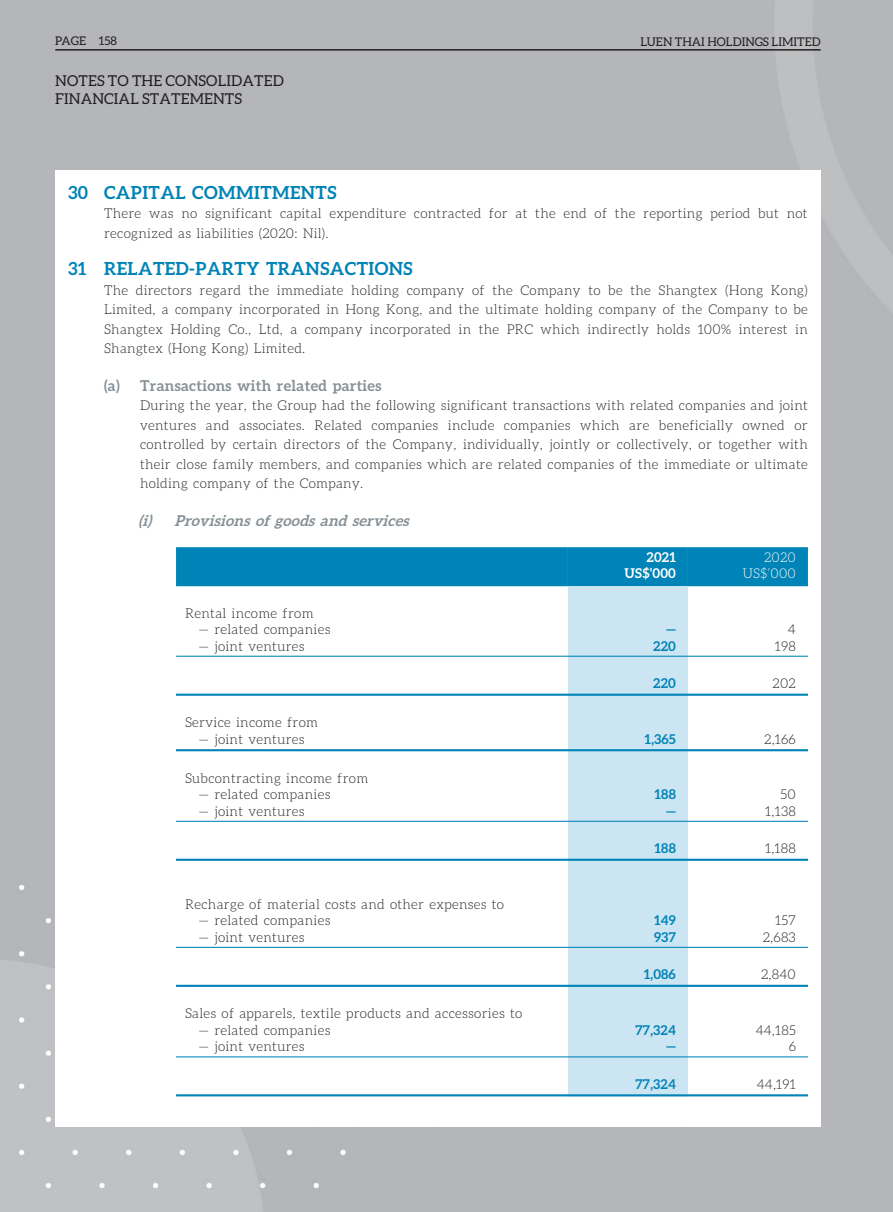
<style>
.page{position:relative;width:893px;height:1212px;background:#fff}
.page>*{position:absolute;margin:0;border:0;box-sizing:border-box;transform-origin:0 0}
._03_H1{font:700 18px "Aleo";letter-spacing:.02em;color:#0083b6}
.t1{font:15px/18px "Aleo";letter-spacing:.01em;color:#231f20}
._04___H2{font:700 15px "Aleo";letter-spacing:.02em;color:#869096}
._05_____H3{font:italic 700 15px "Aleo";color:#869096}
._12___P2{font:300 13.5px/19.5px "Aleo";letter-spacing:.02em;color:#231f20}
._13_____P4{font:300 13.5px/19.5px "Aleo";letter-spacing:.02em;color:#231f20;text-align:justify}
._15_Table_Stub{font:300 13.5px "Aleo";letter-spacing:.02em;color:#231f20}
._01_Body_Text{font:300 13.5px "Aleo";letter-spacing:.01em;color:#231f20}
._01_Body_Text-2{font:700 13.5px "Aleo";letter-spacing:.01em;color:#0083b6}
._01_Body_Text-3{font:700 13.5px "Aleo";letter-spacing:.01em;color:#fff}
._01_Body_Text-4{font:300 13.5px "Aleo";letter-spacing:.01em;color:#fff}
.t2{font:12px "Aleo";color:#231f20}
</style>
<div class="page">
<hr style="left:55px;top:49px;width:766px;height:2px;background:#231f20">
<div style="left:176px;top:547px;width:632px;height:39px;background:#0083b6"></div>
<div style="left:568px;top:586px;width:120px;height:508px;background:#cce5f2"></div>
<hr style="left:176px;top:656px;width:392px;height:1px;background:#0083b6">
<hr style="left:568px;top:656px;width:120px;height:1px;background:#0083b6">
<hr style="left:688px;top:656px;width:120px;height:1px;background:#0083b6">
<hr style="left:176px;top:694px;width:392px;height:2px;background:#0083b6">
<hr style="left:568px;top:694px;width:120px;height:2px;background:#0083b6">
<hr style="left:688px;top:694px;width:120px;height:2px;background:#0083b6">
<hr style="left:176px;top:749px;width:392px;height:2px;background:#0083b6">
<hr style="left:568px;top:749px;width:120px;height:2px;background:#0083b6">
<hr style="left:688px;top:749px;width:120px;height:2px;background:#0083b6">
<hr style="left:176px;top:821px;width:392px;height:1px;background:#0083b6">
<hr style="left:568px;top:821px;width:120px;height:1px;background:#0083b6">
<hr style="left:688px;top:821px;width:120px;height:1px;background:#0083b6">
<hr style="left:176px;top:859px;width:392px;height:2px;background:#0083b6">
<hr style="left:568px;top:859px;width:120px;height:2px;background:#0083b6">
<hr style="left:688px;top:859px;width:120px;height:2px;background:#0083b6">
<hr style="left:176px;top:947px;width:392px;height:1px;background:#0083b6">
<hr style="left:568px;top:947px;width:120px;height:1px;background:#0083b6">
<hr style="left:688px;top:947px;width:120px;height:1px;background:#0083b6">
<hr style="left:176px;top:985px;width:392px;height:2px;background:#0083b6">
<hr style="left:568px;top:985px;width:120px;height:2px;background:#0083b6">
<hr style="left:688px;top:985px;width:120px;height:2px;background:#0083b6">
<hr style="left:176px;top:1056px;width:392px;height:1px;background:#0083b6">
<hr style="left:568px;top:1056px;width:120px;height:1px;background:#0083b6">
<hr style="left:688px;top:1056px;width:120px;height:1px;background:#0083b6">
<hr style="left:176px;top:1094px;width:392px;height:2px;background:#0083b6">
<hr style="left:568px;top:1094px;width:120px;height:2px;background:#0083b6">
<hr style="left:688px;top:1094px;width:120px;height:2px;background:#0083b6">
<p class="t2" style="left:55px;top:34px;width:63px">PAGE 158</p>
<p class="t2" style="left:641px;top:35px;width:182px">LUEN THAI HOLDINGS LIMITED</p>
<p class="t1" style="left:55px;top:72px;width:230px">NOTES TO THE CONSOLIDATED<br>FINANCIAL STATEMENTS</p>
<p class="_03_H1" style="left:68px;top:182px;width:270px">30 CAPITAL COMMITMENTS</p>
<p class="_12___P2" style="left:104px;top:204px;width:705px">There was no significant capital expenditure contracted for at the end of the reporting period but not recognized as liabilities (2020: Nil).</p>
<p class="_03_H1" style="left:68px;top:259px;width:346px">31 RELATED-PARTY TRANSACTIONS</p>
<p class="_12___P2" style="left:104px;top:280px;width:705px;text-align:justify">The directors regard the immediate holding company of the Company to be the Shangtex (Hong Kong)<br>Limited, a company incorporated in Hong Kong, and the ultimate holding company of the Company to be Shangtex Holding Co., Ltd, a company incorporated in the PRC which indirectly holds 100% interest in Shangtex (Hong Kong) Limited.</p>
<p class="_04___H2" style="left:104px;top:377px;width:279px">(a) Transactions with related parties</p>
<p class="_13_____P4" style="left:140px;top:396px;width:669px">During the year, the Group had the following significant transactions with related companies and joint ventures and associates. Related companies include companies which are beneficially owned or controlled by certain directors of the Company, individually, jointly or collectively, or together with their close family members, and companies which are related companies of the immediate or ultimate holding company of the Company.</p>
<p class="_05_____H3" style="left:138px;top:512px;width:276px">(i) Provisions of goods and services</p>
<p class="_01_Body_Text-3" style="left:647px;top:549px;width:31px">2021</p>
<p class="_01_Body_Text-4" style="left:764px;top:550px;width:33px">2020</p>
<p class="_01_Body_Text-3" style="left:624px;top:566px;width:53px">US$’000</p>
<p class="_01_Body_Text-4" style="left:743px;top:566px;width:55px">US$’000</p>
<p class="_15_Table_Stub" style="left:185px;top:605px;width:130px">Rental income from</p>
<p class="_15_Table_Stub" style="left:199px;top:622px;width:133px">— related companies</p>
<p class="_01_Body_Text-2" style="left:666px;top:621px;width:11px">—</p>
<p class="_01_Body_Text" style="left:788px;top:622px;width:9px">4</p>
<p class="_15_Table_Stub" style="left:199px;top:638px;width:108px">— joint ventures</p>
<p class="_01_Body_Text-2" style="left:653px;top:638px;width:24px">220</p>
<p class="_01_Body_Text" style="left:775px;top:638px;width:23px">198</p>
<p class="_01_Body_Text-2" style="left:653px;top:675px;width:24px">220</p>
<p class="_01_Body_Text" style="left:773px;top:676px;width:25px">202</p>
<p class="_15_Table_Stub" style="left:185px;top:715px;width:135px">Service income from</p>
<p class="_15_Table_Stub" style="left:199px;top:731px;width:108px">— joint ventures</p>
<p class="_01_Body_Text-2" style="left:645px;top:731px;width:33px">1,365</p>
<p class="_01_Body_Text" style="left:764px;top:731px;width:33px">2,166</p>
<p class="_15_Table_Stub" style="left:185px;top:770px;width:185px">Subcontracting income from</p>
<p class="_15_Table_Stub" style="left:199px;top:787px;width:133px">— related companies</p>
<p class="_01_Body_Text-2" style="left:655px;top:786px;width:23px">188</p>
<p class="_01_Body_Text" style="left:781px;top:787px;width:17px">50</p>
<p class="_15_Table_Stub" style="left:199px;top:803px;width:108px">— joint ventures</p>
<p class="_01_Body_Text-2" style="left:666px;top:803px;width:11px">—</p>
<p class="_01_Body_Text" style="left:765px;top:803px;width:32px">1,138</p>
<p class="_01_Body_Text-2" style="left:655px;top:840px;width:23px">188</p>
<p class="_01_Body_Text" style="left:765px;top:841px;width:32px">1,188</p>
<p class="_15_Table_Stub" style="left:185px;top:896px;width:321px">Recharge of material costs and other expenses to</p>
<p class="_15_Table_Stub" style="left:199px;top:913px;width:133px">— related companies</p>
<p class="_01_Body_Text-2" style="left:654px;top:912px;width:23px">149</p>
<p class="_01_Body_Text" style="left:775px;top:913px;width:22px">157</p>
<p class="_15_Table_Stub" style="left:199px;top:929px;width:108px">— joint ventures</p>
<p class="_01_Body_Text-2" style="left:654px;top:929px;width:23px">937</p>
<p class="_01_Body_Text" style="left:763px;top:929px;width:35px">2,683</p>
<p class="_01_Body_Text-2" style="left:644px;top:966px;width:34px">1,086</p>
<p class="_01_Body_Text" style="left:761px;top:967px;width:36px">2,840</p>
<p class="_15_Table_Stub" style="left:185px;top:1006px;width:339px">Sales of apparels, textile products and accessories to</p>
<p class="_15_Table_Stub" style="left:199px;top:1022px;width:133px">— related companies</p>
<p class="_01_Body_Text-2" style="left:635px;top:1022px;width:42px">77,324</p>
<p class="_01_Body_Text" style="left:756px;top:1022px;width:42px">44,185</p>
<p class="_15_Table_Stub" style="left:199px;top:1039px;width:108px">— joint ventures</p>
<p class="_01_Body_Text-2" style="left:666px;top:1038px;width:11px">—</p>
<p class="_01_Body_Text" style="left:789px;top:1039px;width:9px">6</p>
<p class="_01_Body_Text-2" style="left:635px;top:1076px;width:42px">77,324</p>
<p class="_01_Body_Text" style="left:757px;top:1076px;width:41px">44,191</p>
</div>
